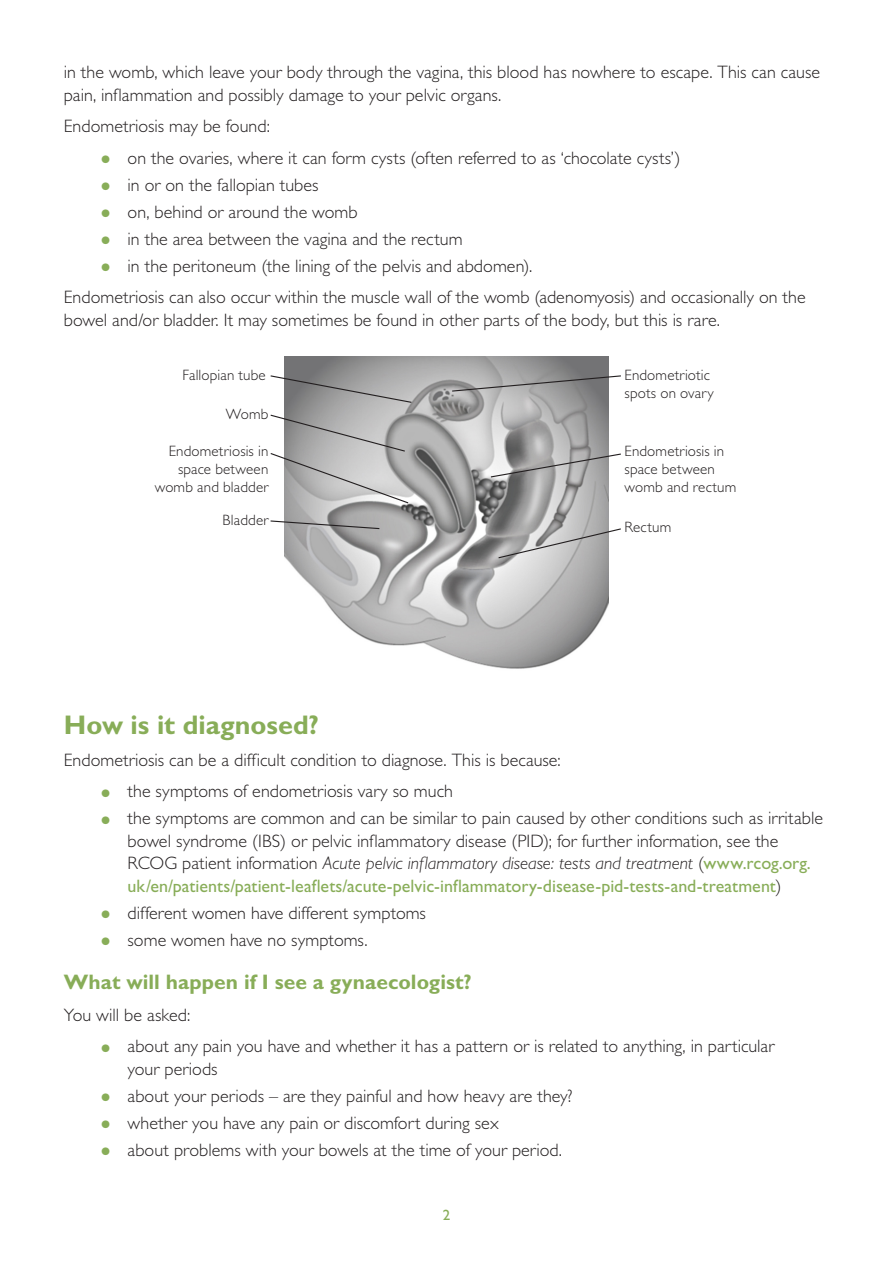
<style>
.page{position:relative;width:893px;height:1263px;background:#fff}
.page>*{position:absolute;margin:0;border:0;box-sizing:border-box;transform-origin:0 0}
.t1{font:700 27px "Gill Sans";color:#88ad58}
.t2{font:700 21px "Gill Sans";letter-spacing:.005em;color:#88ad58}
.t3{font:300 18px/22.5px "Gill Sans";color:#231f20}
.t4{font:300 15px/18px "Gill Sans";letter-spacing:.01em;color:#231f20}
.t5{font:15px "Gill Sans";color:#88ad58}
.s1{font-size:31.5px;color:#88ad58}
.s2{font-style:italic}
.s3{font-weight:400;color:#88ad58}
</style>
<div class="page">
<img style="left:284px;top:356px;width:324px;height:313px">
<svg style="left:270px;top:375px;width:143px;height:29px;background:#a0a0a0"></svg>
<svg style="left:451px;top:375px;width:170px;height:17px;background:#9b9a9b"></svg>
<svg style="left:490px;top:453px;width:131px;height:25px"></svg>
<svg style="left:497px;top:527px;width:124px;height:32px;background:#b9b8b9"></svg>
<svg style="left:270px;top:414px;width:140px;height:90px;background:#bbb"></svg>
<svg style="left:270px;top:520px;width:111px;height:10px"></svg>
<p class="t3" style="left:64px;top:61px;width:758px">in the womb, which leave your body through the vagina, this blood has nowhere to escape. This can cause pain, inflammation and possibly damage to your pelvic organs.</p>
<p class="t3" style="left:64px;top:115px;width:208px">Endometriosis may be found:</p>
<p class="t3" style="left:98px;top:146px;width:584px"><span class="s1">•</span> on the ovaries, where it can form cysts (often referred to as ‘chocolate cysts’)</p>
<p class="t3" style="left:98px;top:173px;width:222px"><span class="s1">•</span> in or on the fallopian tubes</p>
<p class="t3" style="left:98px;top:200px;width:261px"><span class="s1">•</span> on, behind or around the womb</p>
<p class="t3" style="left:98px;top:227px;width:366px"><span class="s1">•</span> in the area between the vagina and the rectum</p>
<p class="t3" style="left:64px;top:250px;width:743px;line-height:31.5px;text-indent:34px"><span class="s1">•</span> in the peritoneum (the lining of the pelvis and abdomen).<br>Endometriosis can also occur within the muscle wall of the womb (adenomyosis) and occasionally on the</p>
<p class="t3" style="left:64px;top:308px;width:658px">bowel and/or bladder. It may sometimes be found in other parts of the body, but this is rare.</p>
<p class="t4" style="left:182px;top:366px;width:85px">Fallopian tube</p>
<p class="t4" style="left:226px;top:405px;width:44px">Womb</p>
<p class="t4" style="left:155px;top:442px;width:115px;text-align:right">Endometriosis in space between womb and bladder</p>
<p class="t4" style="left:223px;top:511px;width:47px">Bladder</p>
<p class="t4" style="left:624px;top:366px;width:91px">Endometriotic spots on ovary</p>
<p class="t4" style="left:624px;top:442px;width:113px">Endometriosis in space between womb and rectum</p>
<p class="t4" style="left:624px;top:518px;width:48px">Rectum</p>
<h1 class="t1" style="left:64px;top:709px;width:257px">How is it diagnosed?</h1>
<p class="t3" style="left:64px;top:749px;width:498px">Endometriosis can be a difficult condition to diagnose. This is because:</p>
<p class="t3" style="left:98px;top:780px;width:357px"><span class="s1">•</span> the symptoms of endometriosis vary so much</p>
<p class="t3" style="left:128px;top:807px;width:697px;text-indent:-30px"><span class="s1">•</span> the symptoms are common and can be similar to pain caused by other conditions such as irritable bowel syndrome (IBS) or pelvic inflammatory disease (PID); for further information, see the RCOG patient information <span class="s2">Acute pelvic inflammatory disease: tests and treatment</span> (<span class="s3">www.rcog.org. uk/en/patients/patient-leaflets/acute-pelvic-inflammatory-disease-pid-tests-and-treatment</span>)</p>
<p class="t3" style="left:98px;top:902px;width:330px"><span class="s1">•</span> different women have different symptoms</p>
<p class="t3" style="left:98px;top:929px;width:271px"><span class="s1">•</span> some women have no symptoms.</p>
<p class="t2" style="left:64px;top:970px;width:409px">What will happen if I see a gynaecologist?</p>
<p class="t3" style="left:64px;top:1004px;width:128px">You will be asked:</p>
<p class="t3" style="left:128px;top:1035px;width:648px;text-indent:-30px"><span class="s1">•</span> about any pain you have and whether it has a pattern or is related to anything, in particular your periods</p>
<p class="t3" style="left:98px;top:1085px;width:476px"><span class="s1">•</span> about your periods – are they painful and how heavy are they?</p>
<p class="t3" style="left:98px;top:1112px;width:402px"><span class="s1">•</span> whether you have any pain or discomfort during sex</p>
<p class="t3" style="left:98px;top:1139px;width:466px"><span class="s1">•</span> about problems with your bowels at the time of your period.</p>
<p class="t5" style="left:443px;top:1207px;width:9px">2</p>
</div>
